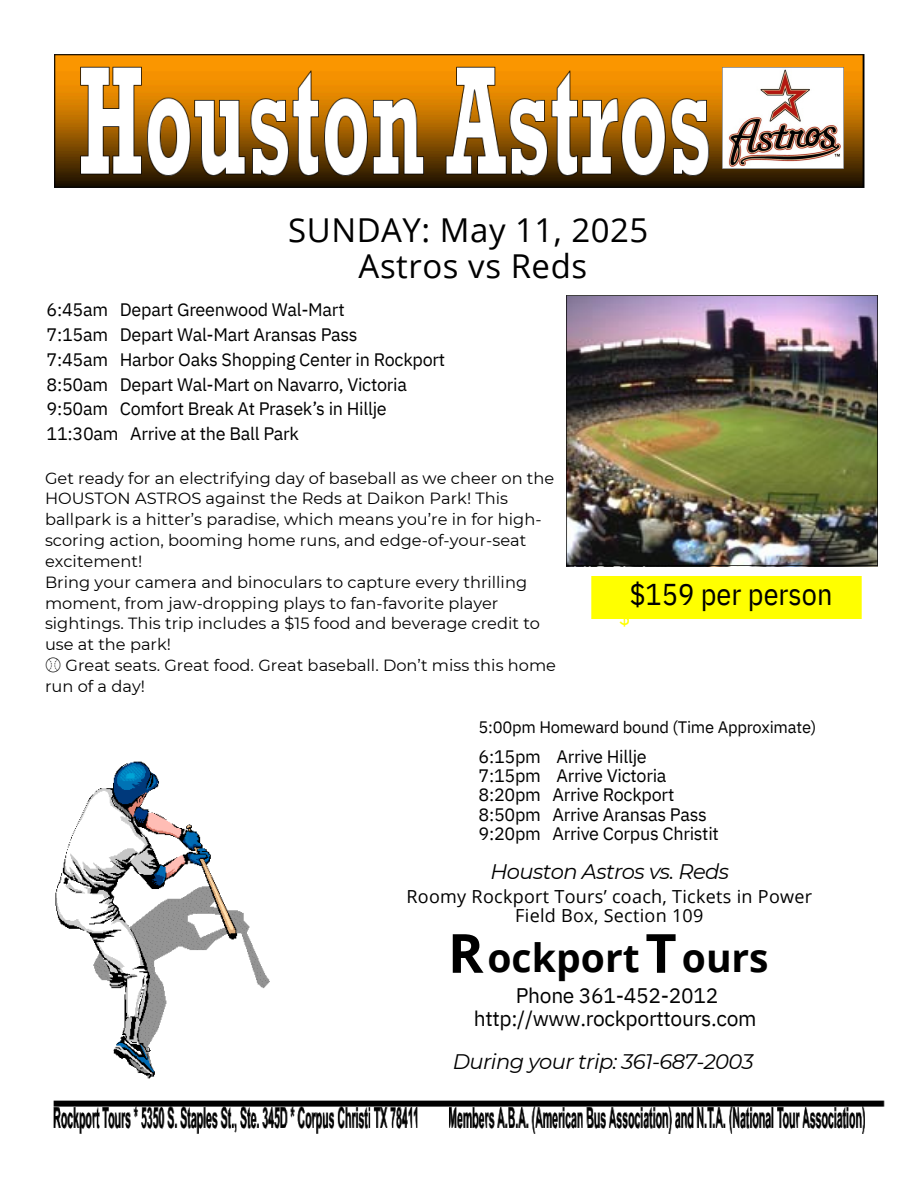
<style>
.page{position:relative;width:918px;height:1188px;background:#fff}
.page>*{position:absolute;margin:0;border:0;box-sizing:border-box;transform-origin:0 0}
.t1{font:700 54px "Open Sans";color:#000}
.t2{font:700 39px "Open Sans";color:#000}
.t3{font:33px/36px "Open Sans";letter-spacing:.015em;color:#000;text-align:center}
.t4{font:30px "IBM Plex Sans Cond";color:#000}
.t5{font:italic 21px "Montserrat";letter-spacing:-.03em;color:#000}
.t6{font:21px "IBM Plex Sans";letter-spacing:-.015em;color:#000}
.t7{font:21px "IBM Plex Sans Cond";color:#ff0}
.t8{font:18px "IBM Plex Sans";letter-spacing:-.015em;color:#000}
.t9{font:18px/19.2px "Open Sans";letter-spacing:.015em;color:#000;text-align:center}
.t10{font:16.5px "IBM Plex Sans";letter-spacing:-.015em;color:#000}
.t11{font:16.2px/20.9px "Montserrat";color:#000}
.s1{font-family:"Noto Sans CJ Ksc"}
</style>
<div class="page">
<img style="left:54px;top:54px;width:811px;height:134px">
<img style="left:53px;top:1100px;width:832px;height:34px">
<img style="left:722px;top:67px;width:122px;height:102px">
<img style="left:55px;top:761px;width:215px;height:318px">
<div style="left:591px;top:576px;width:271px;height:43px;background:#ff0"></div>
<img style="left:567px;top:295px;width:310px;height:270px">
<p class="t3" style="left:288px;top:212px;width:362px">SUNDAY: May 11, 2025<br>Astros vs Reds</p>
<p class="t8" style="left:47px;top:298px;width:300px">6:45am Depart Greenwood Wal-Mart</p>
<p class="t8" style="left:47px;top:323px;width:313px">7:15am Depart Wal-Mart Aransas Pass</p>
<p class="t8" style="left:47px;top:347px;width:400px">7:45am Harbor Oaks Shopping Center in Rockport</p>
<p class="t8" style="left:47px;top:372px;width:362px">8:50am Depart Wal-Mart on Navarro, Victoria</p>
<p class="t8" style="left:47px;top:397px;width:342px">9:50am Comfort Break At Prasek’s in Hillje</p>
<p class="t8" style="left:47px;top:422px;width:254px">11:30am Arrive at the Ball Park</p>
<p class="t11" style="left:45px;top:467px;width:511px">Get ready for an electrifying day of baseball as we cheer on the HOUSTON ASTROS against the Reds at Daikon Park! This ballpark is a hitter’s paradise, which means you’re in for high&shy;scoring action, booming home runs, and edge-of-your-seat excitement!</p>
<p class="t11" style="left:45px;top:571px;width:497px">Bring your camera and binoculars to capture every thrilling moment, from jaw-dropping plays to fan-favorite player sightings. This trip includes a $15 food and beverage credit to use at the park!</p>
<p class="t11" style="left:45px;top:655px;width:513px"><span class="s1">⚾</span> Great seats. Great food. Great baseball. Don’t miss this home run of a day!</p>
<p class="t10" style="left:479px;top:716px;width:339px">5:00pm Homeward bound (Time Approximate)</p>
<p class="t4" style="left:629px;top:574px;width:205px">$159 per person</p>
<p class="t7" style="left:619px;top:604px;width:13px">$</p>
<p class="t8" style="left:479px;top:745px;width:64px">6:15pm</p>
<p class="t8" style="left:557px;top:745px;width:92px">Arrive Hillje</p>
<p class="t8" style="left:479px;top:764px;width:64px">7:15pm</p>
<p class="t8" style="left:557px;top:764px;width:111px">Arrive Victoria</p>
<p class="t8" style="left:479px;top:783px;width:64px">8:20pm</p>
<p class="t8" style="left:553px;top:783px;width:123px">Arrive Rockport</p>
<p class="t8" style="left:479px;top:802px;width:64px">8:50pm</p>
<p class="t8" style="left:553px;top:802px;width:156px">Arrive Aransas Pass</p>
<p class="t8" style="left:479px;top:821px;width:64px">9:20pm</p>
<p class="t8" style="left:553px;top:821px;width:168px">Arrive Corpus Christit</p>
<p class="t5" style="left:490px;top:859px;width:240px">Houston Astros vs. Reds</p>
<p class="t9" style="left:407px;top:886px;width:407px">Roomy Rockport Tours’ coach, Tickets in Power<br>Field Box, Section 109</p>
<p class="t1" style="left:448px;top:915px;width:37px">R</p>
<p class="t1" style="left:645px;top:915px;width:33px">T</p>
<p class="t2" style="left:487px;top:930px;width:154px">ockport</p>
<p class="t2" style="left:682px;top:930px;width:88px">ours</p>
<p class="t6" style="left:516px;top:982px;width:204px">Phone 361-452-2012</p>
<h2 class="t6" style="left:474px;top:1004px;width:284px">http://www.rockporttours.com</h2>
<p class="t5" style="left:453px;top:1049px;width:302px">During your trip: 361-687-2003</p>
</div>
